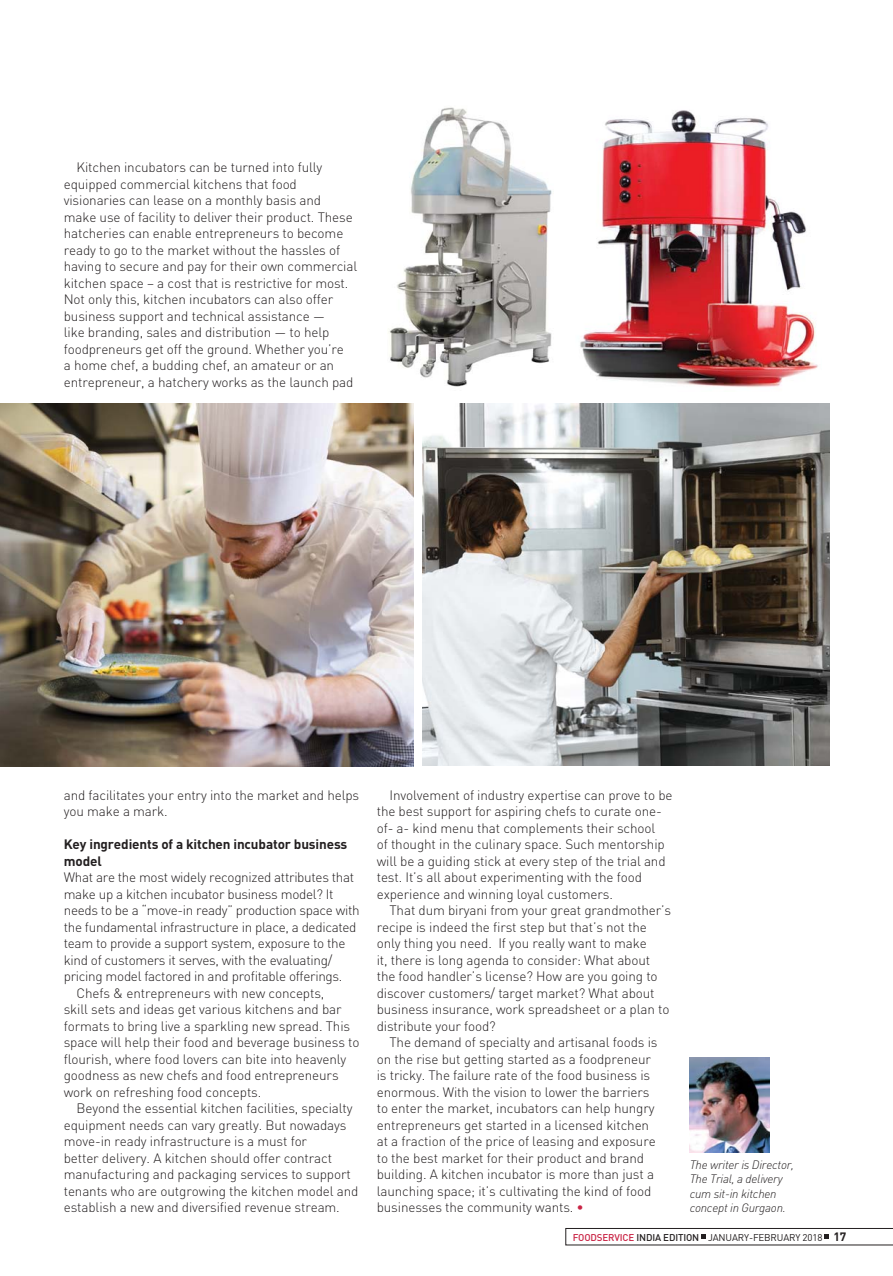
<style>
.page{position:relative;width:893px;height:1276px;background:#fff}
.page>*{position:absolute;margin:0;border:0;box-sizing:border-box;transform-origin:0 0}
.t1{font:300 13.5px/16.5px "DIN";letter-spacing:-.01em;color:#231f20}
.t2{font:700 13.5px/16.5px "DIN";letter-spacing:-.01em;color:#231f20}
.t3{font:italic 300 12px/14.4px "DIN";letter-spacing:-.02em;color:#231f20}
.t4{font:9.75px "DIN";letter-spacing:-.015em;color:#231f20}
.s1{color:#c92445}
.s2{font-weight:500;color:#c92445}
.s3{font-weight:500}
.s4{font-weight:700;font-size:12px}
</style>
<div class="page">
<svg style="left:566px;top:1228px;width:327px;height:17px"></svg>
<img style="left:0;top:403px;width:414px;height:363px">
<img style="left:422px;top:403px;width:407px;height:363px">
<img style="left:388px;top:107px;width:164px;height:280px">
<img style="left:580px;top:110px;width:238px;height:277px">
<img style="left:690px;top:1057px;width:79px;height:95px">
<p class="t1" style="left:64px;top:161px;width:295px;text-indent:13px">Kitchen incubators can be turned into fully equipped commercial kitchens that food visionaries can lease on a monthly basis and make use of facility to deliver their product. These hatcheries can enable entrepreneurs to become ready to go to the market without the hassles of having to secure and pay for their own commercial kitchen space – a cost that is restrictive for most.<br>Not only this, kitchen incubators can also offer business support and technical assistance —<br>like branding, sales and distribution — to help foodpreneurs get off the ground. Whether you’re<br>a home chef, a budding chef, an amateur or an entrepreneur, a hatchery works as the launch pad</p>
<p class="t1" style="left:64px;top:788px;width:297px">and facilitates your entry into the market and helps you make a mark.</p>
<p class="t2" style="left:64px;top:837px;width:285px">Key ingredients of a kitchen incubator business model</p>
<p class="t1" style="left:64px;top:870px;width:292px">What are the most widely recognized attributes that</p>
<p class="t1" style="left:64px;top:887px;width:271px">make up a kitchen incubator business model? It</p>
<p class="t1" style="left:64px;top:903px;width:297px">needs to be a “move-in ready” production space with</p>
<p class="t1" style="left:64px;top:920px;width:294px">the fundamental infrastructure in place, a dedicated</p>
<p class="t1" style="left:64px;top:936px;width:283px">team to provide a support system, exposure to the</p>
<p class="t1" style="left:64px;top:953px;width:270px">kind of customers it serves, with the evaluating/</p>
<p class="t1" style="left:64px;top:969px;width:280px">pricing model factored in and profitable offerings.</p>
<p class="t1" style="left:77px;top:986px;width:249px">Chefs &amp; entrepreneurs with new concepts,</p>
<p class="t1" style="left:64px;top:1002px;width:279px">skill sets and ideas get various kitchens and bar</p>
<p class="t1" style="left:64px;top:1019px;width:288px">formats to bring live a sparkling new spread. This</p>
<p class="t1" style="left:64px;top:1035px;width:297px">space will help their food and beverage business to</p>
<p class="t1" style="left:64px;top:1052px;width:284px">flourish, where food lovers can bite into heavenly</p>
<p class="t1" style="left:64px;top:1068px;width:276px">goodness as new chefs and food entrepreneurs</p>
<p class="t1" style="left:64px;top:1085px;width:199px">work on refreshing food concepts.</p>
<p class="t1" style="left:77px;top:1101px;width:278px">Beyond the essential kitchen facilities, specialty</p>
<p class="t1" style="left:64px;top:1118px;width:284px">equipment needs can vary greatly. But nowadays</p>
<p class="t1" style="left:64px;top:1134px;width:245px">move-in ready infrastructure is a must for</p>
<p class="t1" style="left:64px;top:1151px;width:270px">better delivery. A kitchen should offer contract</p>
<p class="t1" style="left:64px;top:1167px;width:289px">manufacturing and packaging services to support</p>
<p class="t1" style="left:64px;top:1184px;width:296px">tenants who are outgrowing the kitchen model and</p>
<p class="t1" style="left:64px;top:1200px;width:278px">establish a new and diversified revenue stream.</p>
<p class="t1" style="left:377px;top:788px;width:297px;text-indent:13px">Involvement of industry expertise can prove to be the best support for aspiring chefs to curate one&shy;of- a- kind menu that complements their school<br>of thought in the culinary space. Such mentorship will be a guiding stick at every step of the trial and test. It’s all about experimenting with the food experience and winning loyal customers.</p>
<p class="t1" style="left:377px;top:903px;width:296px;text-indent:13px">That dum biryani from your great grandmother’s recipe is indeed the first step but that’s not the only thing you need. If you really want to make<br>it, there is long agenda to consider: What about the food handler’s license? How are you going to discover customers/ target market? What about business insurance, work spreadsheet or a plan to distribute your food?</p>
<p class="t1" style="left:377px;top:1035px;width:282px;text-indent:13px">The demand of specialty and artisanal foods is on the rise but getting started as a foodpreneur is tricky. The failure rate of the food business is enormous. With the vision to lower the barriers to enter the market, incubators can help hungry entrepreneurs get started in a licensed kitchen at a fraction of the price of leasing and exposure to the best market for their product and brand building. A kitchen incubator is more than just a launching space; it’s cultivating the kind of food businesses the community wants. <span class="s1">•</span></p>
<p class="t3" style="left:690px;top:1159px;width:106px">The writer is Director,<br>The Trial, a delivery cum sit-in kitchen concept in Gurgaon.</p>
<p class="t4" style="left:573px;top:1234px;width:275px"><span class="s2">FOODSERVICE</span> <span class="s3">INDIA EDITION</span> JANUARY-FEBRUARY 2018 <span class="s4">17</span></p>
</div>
